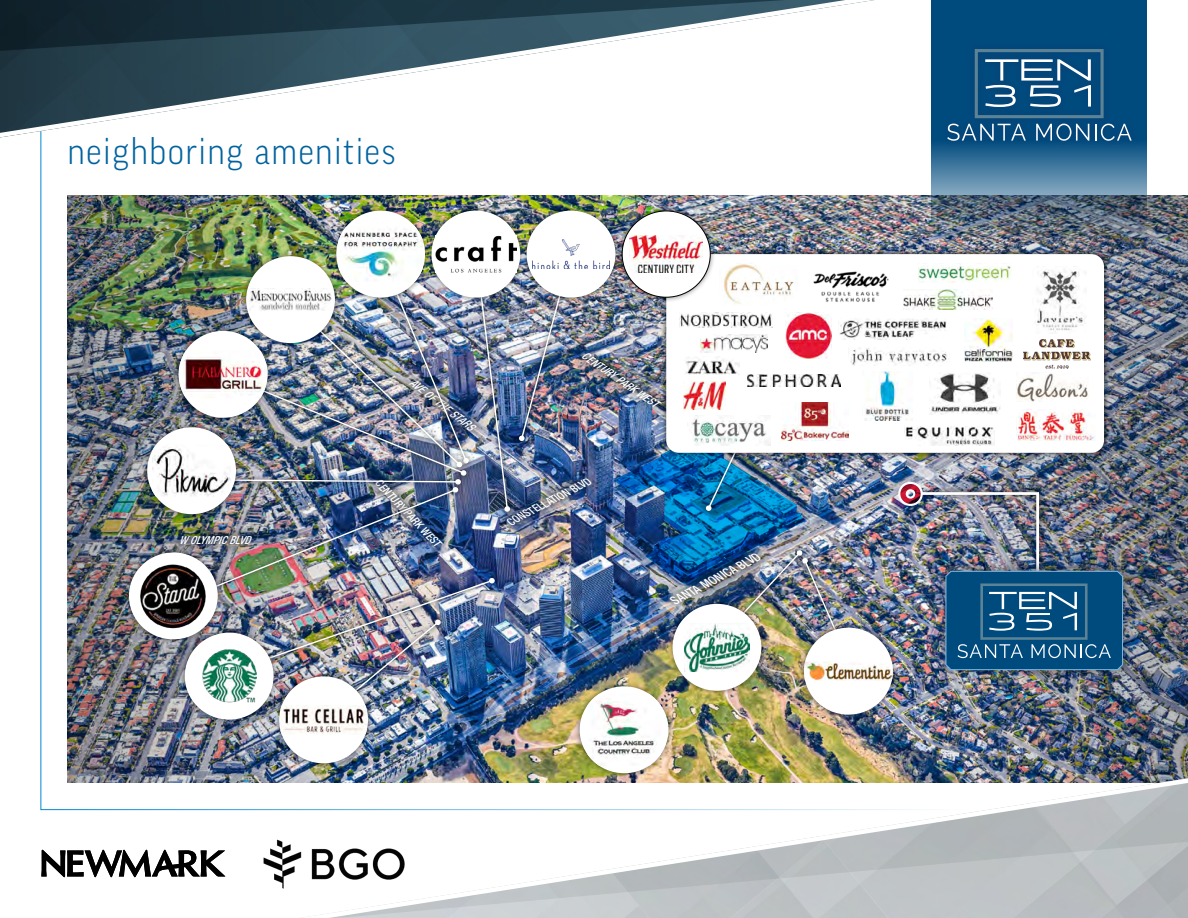
<style>
.page{position:relative;width:1188px;height:918px;background:#fff}
.page>*{position:absolute;margin:0;border:0;box-sizing:border-box;transform-origin:0 0}
.t1{font:300 36px "Good Pro";letter-spacing:.04em;color:#00639e;scale:.95 1}
.t2{font:italic 500 condensed 12.45px "Helvetica Neue LT Std";color:#fff;scale:.96 1}
.t3{font:italic 500 condensed 11.1px "Helvetica Neue LT Std";color:#fff;scale:.96 1}
.t4{font:italic 500 condensed 11.1px "Helvetica Neue LT Std";color:#fff;scale:.95 1}
.t5{font:italic 500 condensed 11.1px "Helvetica Neue LT Std";color:#fff}
</style>
<div class="page">
<img style="left:966px;top:196px;width:222px;height:577px">
<div style="left:660px;top:248px;width:450px;height:210px;background:#000100;opacity:.6"></div>
<div style="left:666px;top:254px;width:438px;height:199px;background:#fff;border-radius:13px"></div>
<img style="left:966px;top:295px;width:26px;height:15px">
<img style="left:966px;top:373px;width:35px;height:41px">
<img style="left:966px;top:426px;width:28px;height:19px">
<img style="left:1037px;top:270px;width:46px;height:62px">
<img style="left:1024px;top:339px;width:67px;height:29px">
<img style="left:1017px;top:373px;width:72px;height:29px">
<img style="left:1017px;top:411px;width:79px;height:30px">
<img style="left:966px;top:318px;width:47px;height:44px">
<img style="left:966px;top:266px;width:45px;height:16px">
<div style="left:934px;top:559px;width:201px;height:123px;background:#000100;opacity:.5"></div>
<svg style="left:41px;top:850px;width:184px;height:27px"></svg>
<img style="left:40px;top:142px;width:926px;height:668px">
<img style="left:932px;top:0;width:216px;height:243px">
<div style="left:940px;top:41px;width:199px;height:108px;background:#1b2c65;opacity:.4"></div>
<svg style="left:947px;top:48px;width:185px;height:93px;background:#23608b"></svg>
<svg style="left:0;top:0;width:937px;height:142px"></svg>
<svg style="left:252px;top:773px;width:936px;height:145px"></svg>
<img style="left:899px;top:483px;width:225px;height:188px">
<h1 class="t1" style="left:68px;top:131px;width:347px">neighboring amenities</h1>
<p class="t5" style="left:179px;top:533px;width:78px">WOLYMPICBLVD</p>
<p class="t3" style="left:415px;top:376px;width:82px;rotate:37deg">AVE OF THE STARS</p>
<p class="t4" style="left:382px;top:476px;width:95px;rotate:46deg">CENTURY PARK WEST</p>
<p class="t3" style="left:587px;top:349px;width:95px;rotate:34deg">CENTURY PARK WEST</p>
<p class="t3" style="left:506px;top:516px;width:97px;rotate:-27deg">CONSTELLATION BLVD</p>
<p class="t2" style="left:670px;top:595px;width:104px;rotate:-28deg">SANTA MONICA BLVD</p>
</div>
